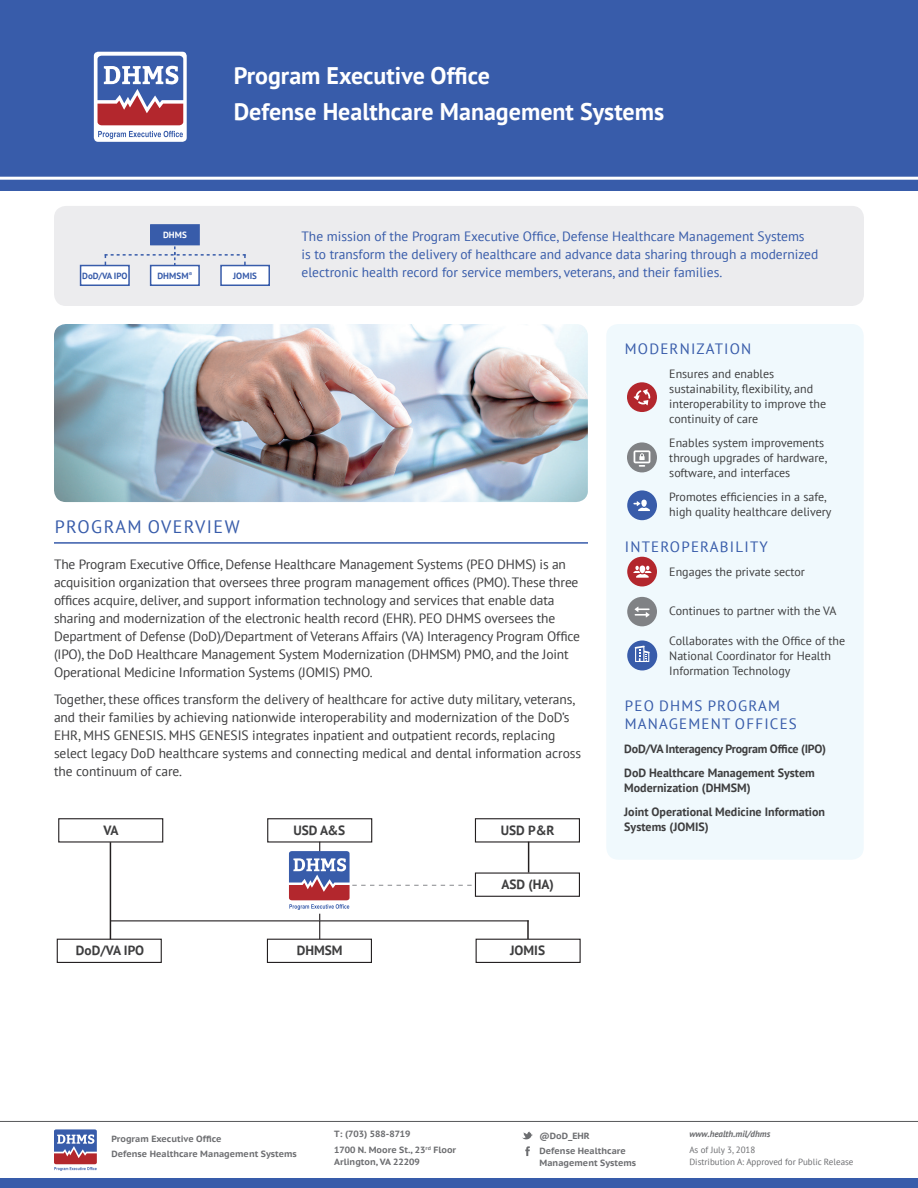
<style>
.page{position:relative;width:918px;height:1188px;background:#fff}
.page>*{position:absolute;margin:0;border:0;box-sizing:border-box;transform-origin:0 0}
.t1{font:700 24px/36px "PT Sans";color:#fff}
.t2{font:18px "PT Sans";letter-spacing:.08em;color:#385caa}
.H1_-_Side{font:15px/18px "PT Sans";letter-spacing:.08em;color:#385caa}
.Key_Bullets{font:13.5px/18px "PT Sans";letter-spacing:-.01em;color:#3e3e3f}
.Mission_Text{font:13.5px/18px "PT Sans";color:#385caa}
.t3{font:700 13.35px "PT Sans";color:#3e3e3f}
.Key_Bullets-2{font:12px/15px "PT Sans";color:#3e3e3f}
.Key_Bullets-3{font:700 12px/15px "PT Sans";color:#3e3e3f}
.Key_Bullets-4{font:700 12px "PT Sans";letter-spacing:-.02em;color:#3e3e3f}
.t4{font:700 9px/12px "PT Sans Caption";color:#6c6d70}
.t5{font:9px/12px "PT Sans";color:#6c6d70}
.t6{font:700 9px "PT Sans";letter-spacing:.01em;color:#385caa}
.t7{font:italic 700 9px "PT Sans";color:#6c6d70}
.t8{font:700 9px "PT Sans";color:#fff}
</style>
<div class="page">
<div style="left:54px;top:206px;width:810px;height:100px;background:#ececee;border-radius:12px"></div>
<div style="left:0;top:0;width:918px;height:191px;background:#385caa"></div>
<div style="left:0;top:1178px;width:918px;height:10px;background:#385caa"></div>
<hr style="left:0;top:177px;width:918px;height:3px;background:#fff">
<hr style="left:54px;top:542px;width:534px;height:2px;background:#385caa">
<div style="left:606px;top:324px;width:258px;height:536px;background:#f0f9fd;border-radius:12px"></div>
<div style="left:627px;top:557px;width:30px;height:29px;background:#b3272d;border-radius:50%"></div>
<svg style="left:633px;top:566px;width:18px;height:12px"></svg>
<div style="left:627px;top:597px;width:30px;height:29px;background:#808285;border-radius:50%"></div>
<svg style="left:635px;top:607px;width:15px;height:10px"></svg>
<div style="left:627px;top:490px;width:30px;height:30px;background:#385caa;border-radius:50%"></div>
<svg style="left:633px;top:500px;width:17px;height:11px"></svg>
<div style="left:627px;top:442px;width:30px;height:30px;background:#808285;border-radius:50%"></div>
<svg style="left:634px;top:450px;width:16px;height:17px"></svg>
<div style="left:627px;top:382px;width:30px;height:30px;background:#b3272d;border-radius:50%"></div>
<svg style="left:634px;top:389px;width:16px;height:16px"></svg>
<div style="left:627px;top:640px;width:30px;height:30px;background:#385caa;border-radius:50%"></div>
<svg style="left:635px;top:646px;width:15px;height:16px"></svg>
<svg style="left:522px;top:1132px;width:11px;height:8px"></svg>
<svg style="left:525px;top:1146px;width:5px;height:10px"></svg>
<hr style="left:0;top:1121px;width:918px;height:1px;background:#57585a">
<div style="left:94px;top:52px;width:93px;height:90px;background:linear-gradient(to right,#fff,#fff);border-radius:4px"></div>
<svg style="left:98px;top:56px;width:85px;height:83px"></svg>
<svg style="left:105px;top:245px;width:141px;height:21px"></svg>
<div style="left:151px;top:225px;width:48px;height:20px;background:#385caa"></div>
<div style="left:150px;top:224px;width:50px;height:21px;border:2px solid #385caa"></div>
<div style="left:151px;top:266px;width:48px;height:19px;background:#fff"></div>
<div style="left:150px;top:265px;width:50px;height:21px;border:2px solid #385caa"></div>
<div style="left:221px;top:266px;width:48px;height:19px;background:#fff"></div>
<div style="left:220px;top:265px;width:50px;height:21px;border:2px solid #385caa"></div>
<div style="left:81px;top:266px;width:48px;height:19px;background:#fff"></div>
<div style="left:80px;top:265px;width:50px;height:21px;border:2px solid #385caa"></div>
<img style="left:54px;top:324px;width:534px;height:178px">
<div style="left:475px;top:818px;width:105px;height:25px;border:1px solid #231f20"></div>
<div style="left:475px;top:872px;width:105px;height:25px;border:1px solid #231f20"></div>
<div style="left:267px;top:818px;width:105px;height:25px;border:1px solid #231f20"></div>
<hr style="left:110px;top:920px;width:419px;height:1px;background:#231f20">
<hr style="left:528px;top:842px;width:1px;height:31px;background:#231f20">
<svg style="left:527px;top:920px;width:2px;height:19px"></svg>
<svg style="left:289px;top:842px;width:183px;height:97px"></svg>
<div style="left:267px;top:939px;width:105px;height:24px;border:1px solid #231f20"></div>
<div style="left:476px;top:939px;width:105px;height:24px;border:1px solid #231f20"></div>
<div style="left:58px;top:818px;width:105px;height:25px;border:1px solid #231f20"></div>
<hr style="left:110px;top:842px;width:1px;height:97px;background:#231f20">
<div style="left:57px;top:939px;width:105px;height:24px;border:1px solid #231f20"></div>
<svg style="left:54px;top:1129px;width:43px;height:42px"></svg>
<p class="t1" style="left:234px;top:58px;width:432px">Program Executive Office<br>Defense Healthcare Management Systems</p>
<p class="t8" style="left:163px;top:229px;width:25px">DHMS</p>
<p class="t6" style="left:157px;top:270px;width:36px">DHMSM<sup>®</sup></p>
<p class="t6" style="left:82px;top:270px;width:47px">DoD/VA IPO</p>
<p class="t6" style="left:233px;top:270px;width:25px">JOMIS</p>
<p class="Mission_Text" style="left:301px;top:227px;width:518px">The mission of the Program Executive Office, Defense Healthcare Management Systems<br>is to transform the delivery of healthcare and advance data sharing through a modernized electronic health record for service members, veterans, and their families.</p>
<h1 class="t2" style="left:55px;top:515px;width:186px">PROGRAM OVERVIEW</h1>
<p class="Key_Bullets" style="left:54px;top:555px;width:528px">The Program Executive Office, Defense Healthcare Management Systems (PEO DHMS) is an acquisition organization that oversees three program management offices (PMO). These three offices acquire, deliver, and support information technology and services that enable data sharing and modernization of the electronic health record (EHR). PEO DHMS oversees the Department of Defense (DoD)/Department of Veterans Affairs (VA) Interagency Program Office (IPO), the DoD Healthcare Management System Modernization (DHMSM) PMO, and the Joint Operational Medicine Information Systems (JOMIS) PMO.</p>
<p class="Key_Bullets" style="left:54px;top:690px;width:529px">Together, these offices transform the delivery of healthcare for active duty military, veterans, and their families by achieving nationwide interoperability and modernization of the DoD’s EHR, MHS GENESIS. MHS GENESIS integrates inpatient and outpatient records, replacing select legacy DoD healthcare systems and connecting medical and dental information across the continuum of care.</p>
<p class="t3" style="left:103px;top:821px;width:17px">VA</p>
<p class="t3" style="left:76px;top:941px;width:70px">DoD/VA IPO</p>
<p class="t3" style="left:293px;top:821px;width:53px">USD A&amp;S</p>
<p class="t3" style="left:501px;top:821px;width:55px">USD P&amp;R</p>
<p class="t3" style="left:501px;top:876px;width:54px">ASD (HA)</p>
<p class="t3" style="left:297px;top:941px;width:47px">DHMSM</p>
<p class="t3" style="left:510px;top:941px;width:37px">JOMIS</p>
<p class="H1_-_Side" style="left:625px;top:339px;width:128px">MODERNIZATION</p>
<p class="Key_Bullets-2" style="left:669px;top:366px;width:158px">Ensures and enables sustainability, flexibility, and interoperability to improve the continuity of care</p>
<p class="Key_Bullets-2" style="left:669px;top:435px;width:160px">Enables system improvements through upgrades of hardware, software, and interfaces</p>
<p class="Key_Bullets-2" style="left:669px;top:489px;width:164px">Promotes efficiencies in a safe, high quality healthcare delivery</p>
<p class="H1_-_Side" style="left:625px;top:537px;width:144px">INTEROPERABILITY</p>
<p class="Key_Bullets-2" style="left:669px;top:564px;width:137px">Engages the private sector</p>
<p class="Key_Bullets-2" style="left:669px;top:603px;width:169px">Continues to partner with the VA</p>
<p class="Key_Bullets-2" style="left:669px;top:633px;width:177px">Collaborates with the Office of the<br>National Coordinator for Health<br>Information Technology</p>
<p class="H1_-_Side" style="left:625px;top:696px;width:173px">PEO DHMS PROGRAM<br>MANAGEMENT OFFICES</p>
<p class="Key_Bullets-4" style="left:624px;top:740px;width:203px">DoD/VA Interagency Program Office (IPO)</p>
<p class="Key_Bullets-3" style="left:624px;top:765px;width:192px">DoD Healthcare Management System<br>Modernization (DHMSM)</p>
<p class="Key_Bullets-3" style="left:624px;top:804px;width:202px">Joint Operational Medicine Information<br>Systems (JOMIS)</p>
<p class="t4" style="left:112px;top:1133px;width:111px">Program Executive Office</p>
<p class="t4" style="left:112px;top:1148px;width:187px">Defense Healthcare Management Systems</p>
<p class="t4" style="left:334px;top:1128px;width:78px">T: (703) 588-8719</p>
<p class="t4" style="left:334px;top:1144px;width:124px">1700 N. Moore St., 23<sup>rd</sup> Floor<br>Arlington, VA 22209</p>
<p class="t4" style="left:540px;top:1128px;width:88px;line-height:15.6px">@DoD_EHR<br>Defense Healthcare</p>
<p class="t4" style="left:540px;top:1157px;width:98px">Management Systems</p>
<p class="t7" style="left:689px;top:1128px;width:83px">www.health.mil/dhms</p>
<p class="t5" style="left:689px;top:1144px;width:166px">As of July 3, 2018<br>Distribution A: Approved for Public Release</p>
</div>
